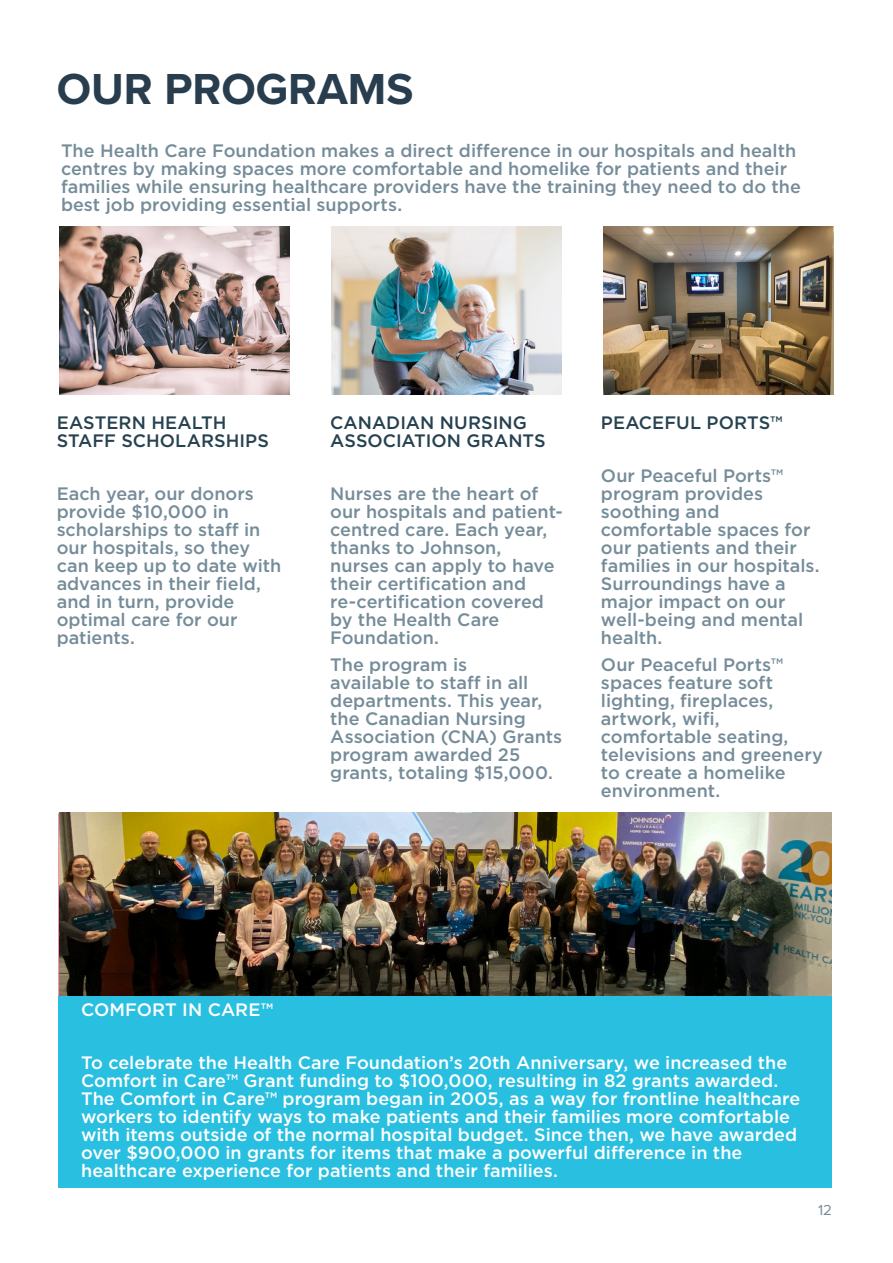
<style>
.page{position:relative;width:893px;height:1263px;background:#fff}
.page>*{position:absolute;margin:0;border:0;box-sizing:border-box;transform-origin:0 0}
._41_Rama_Gothic_C{font:700 45px "Proxima Nova";color:#283d4e}
._8_Source_Sans_Pro{font:500 18px/18px "Gotham";color:#758c99}
._8_Source_Sans_Pro-2{font:500 18px/18px "Gotham";color:#fff}
._8_Source_Sans_Pro-3{font:500 18px/18px "Gotham";color:#26414f}
.t1{font:15px "Proxima Nova";color:#758c99}
</style>
<div class="page">
<div style="left:58px;top:992px;width:774px;height:196px;background:#29bfe1"></div>
<img style="left:60px;top:226px;width:229px;height:169px">
<img style="left:332px;top:226px;width:229px;height:169px">
<img style="left:604px;top:226px;width:229px;height:169px">
<img style="left:60px;top:813px;width:772px;height:182px">
<p class="_41_Rama_Gothic_C" style="left:57px;top:55px;width:358px">OUR PROGRAMS</p>
<p class="_8_Source_Sans_Pro" style="left:61px;top:141px;width:741px">The Health Care Foundation makes a direct difference in our hospitals and health centres by making spaces more comfortable and homelike for patients and their families while ensuring healthcare providers have the training they need to do the best job providing essential supports.</p>
<p class="_8_Source_Sans_Pro-3" style="left:57px;top:414px;width:214px">EASTERN HEALTH<br>STAFF SCHOLARSHIPS</p>
<p class="_8_Source_Sans_Pro" style="left:57px;top:485px;width:226px">Each year, our donors provide $10,000 in scholarships to staff in our hospitals, so they can keep up to date with advances in their field, and in turn, provide optimal care for our patients.</p>
<p class="_8_Source_Sans_Pro-3" style="left:330px;top:414px;width:217px">CANADIAN NURSING<br>ASSOCIATION GRANTS</p>
<p class="_8_Source_Sans_Pro" style="left:330px;top:485px;width:234px">Nurses are the heart of our hospitals and patient&shy;centred care. Each year, thanks to Johnson, nurses can apply to have their certification and re-certification covered by the Health Care<br>Foundation.</p>
<p class="_8_Source_Sans_Pro" style="left:330px;top:655px;width:234px">The program is<br>available to staff in all departments. This year, the Canadian Nursing<br>Association (CNA) Grants program awarded 25 grants, totaling $15,000.</p>
<p class="_8_Source_Sans_Pro-3" style="left:601px;top:414px;width:183px">PEACEFUL PORTS™</p>
<p class="_8_Source_Sans_Pro" style="left:601px;top:467px;width:220px">Our Peaceful Ports™ program provides soothing and comfortable spaces for our patients and their families in our hospitals.<br>Surroundings have a major impact on our well-being and mental health.</p>
<p class="_8_Source_Sans_Pro" style="left:601px;top:655px;width:223px">Our Peaceful Ports™ spaces feature soft lighting, fireplaces, artwork, wifi, comfortable seating, televisions and greenery to create a homelike environment.</p>
<p class="_8_Source_Sans_Pro-2" style="left:81px;top:1000px;width:193px">COMFORT IN CARE™</p>
<p class="_8_Source_Sans_Pro-2" style="left:81px;top:1053px;width:721px">To celebrate the Health Care Foundation’s 20th Anniversary, we increased the Comfort in Care™ Grant funding to $100,000, resulting in 82 grants awarded.<br>The Comfort in Care™ program began in 2005, as a way for frontline healthcare workers to identify ways to make patients and their families more comfortable with items outside of the normal hospital budget. Since then, we have awarded over $900,000 in grants for items that make a powerful difference in the healthcare experience for patients and their families.</p>
<p class="t1" style="left:818px;top:1199px;width:15px">12</p>
</div>
